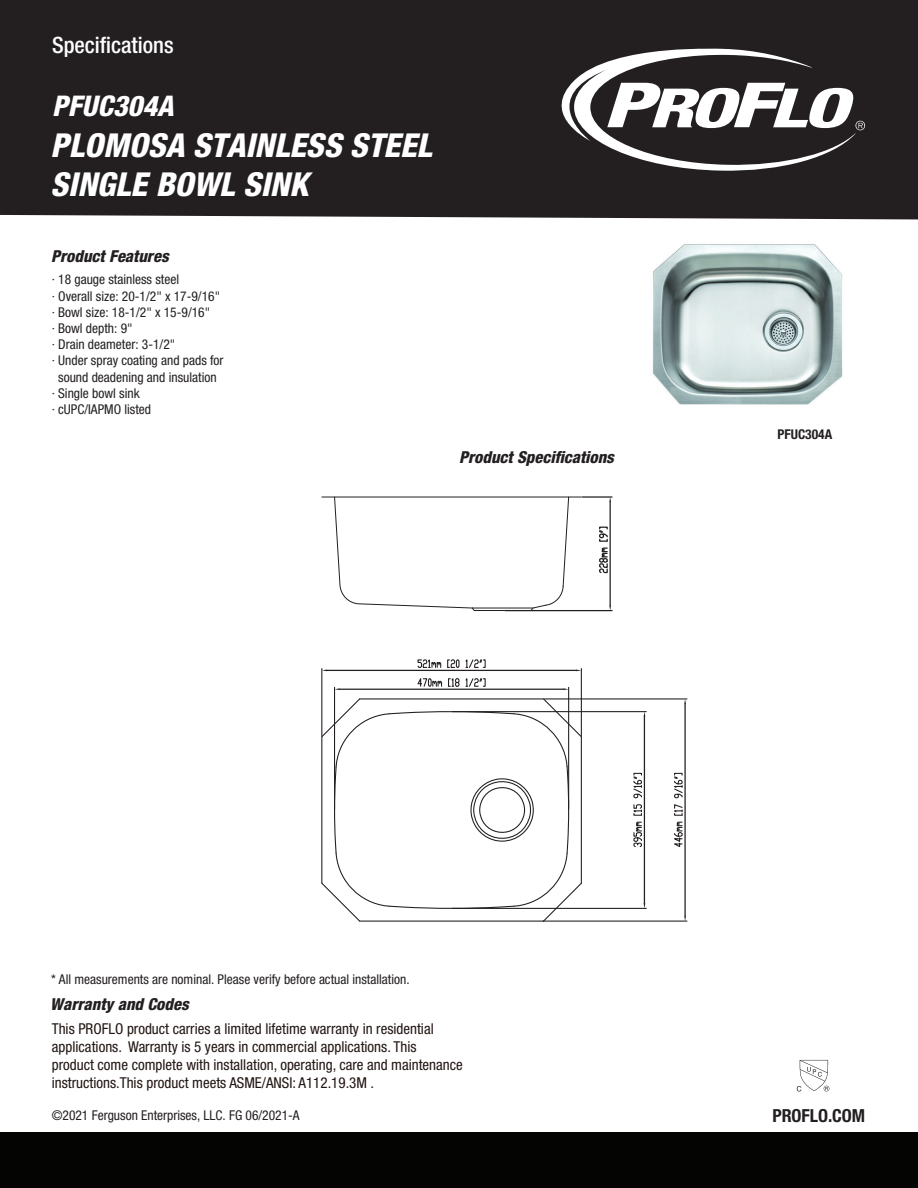
<style>
.page{position:relative;width:918px;height:1188px;background:#fff}
.page>*{position:absolute;margin:0;border:0;box-sizing:border-box;transform-origin:0 0}
.t1{font:italic 800 condensed 33px/39.6px "Helvetica Neue LT Std";color:#fff}
.t2{font:italic 800 condensed 28.5px "Helvetica Neue LT Std";color:#fff}
.t3{font:500 condensed 22.5px "Helvetica Neue LT Std";color:#fff}
.t4{font:700 condensed 18px "Helvetica Neue LT Std";color:#231f20}
.t5{font:italic 800 condensed 16.5px "Helvetica Neue LT Std";color:#231f20}
.t6{font:condensed 15px/18px "Helvetica Neue LT Std";color:#211512}
.t7{font:condensed 13.5px "Helvetica Neue LT Std";color:#231f20}
.t8{font:700 condensed 13.5px "Helvetica Neue LT Std";color:#231f20}
</style>
<div class="page">
<div style="left:0;top:0;width:918px;height:219px;background:#231f20"></div>
<svg style="left:541px;top:42px;width:324px;height:130px"></svg>
<div style="left:0;top:1132px;width:918px;height:56px;background:#040503"></div>
<svg style="left:797px;top:1060px;width:32px;height:32px"></svg>
<img style="left:652px;top:244px;width:191px;height:161px">
<hr style="left:453px;top:908px;width:193px;height:1px;background:#231f20">
<hr style="left:453px;top:711px;width:193px;height:1px;background:#231f20">
<hr style="left:644px;top:717px;width:1px;height:186px;background:#231f20">
<svg style="left:633px;top:773px;width:9px;height:75px"></svg>
<hr style="left:544px;top:698px;width:143px;height:1px;background:#231f20">
<hr style="left:543px;top:921px;width:144px;height:1px;background:#231f20">
<hr style="left:684px;top:704px;width:2px;height:212px;background:#231f20">
<svg style="left:674px;top:773px;width:9px;height:74px"></svg>
<hr style="left:322px;top:497px;width:259px;height:1px;background:#231f20">
<hr style="left:472px;top:608px;width:61px;height:1px;background:#231f20">
<hr style="left:474px;top:610px;width:57px;height:1px;background:#231f20">
<svg style="left:531px;top:497px;width:38px;height:113px"></svg>
<svg style="left:334px;top:497px;width:140px;height:114px"></svg>
<hr style="left:582px;top:496px;width:30px;height:2px;background:#231f20">
<hr style="left:505px;top:610px;width:107px;height:1px;background:#231f20">
<hr style="left:610px;top:502px;width:1px;height:103px;background:#231f20">
<svg style="left:599px;top:527px;width:9px;height:47px"></svg>
<svg style="left:321px;top:697px;width:262px;height:225px"></svg>
<hr style="left:321px;top:669px;width:1px;height:67px;background:#231f20">
<hr style="left:581px;top:669px;width:1px;height:67px;background:#231f20">
<hr style="left:327px;top:670px;width:249px;height:1px;background:#231f20">
<hr style="left:568px;top:687px;width:1px;height:122px;background:#231f20">
<hr style="left:334px;top:687px;width:1px;height:122px;background:#231f20">
<hr style="left:340px;top:689px;width:223px;height:1px;background:#231f20">
<svg style="left:416px;top:659px;width:70px;height:28px"></svg>
<h3 class="t3" style="left:52px;top:32px;width:123px">Specifications</h3>
<h2 class="t2" style="left:52px;top:88px;width:123px">PFUC304A</h2>
<h1 class="t1" style="left:51px;top:125px;width:383px">PLOMOSA STAINLESS STEEL<br>SINGLE BOWL SINK</h1>
<p class="t5" style="left:51px;top:246px;width:119px">Product Features</p>
<p class="t7" style="left:52px;top:272px;width:129px">∙ 18 gauge stainless steel</p>
<p class="t7" style="left:52px;top:288px;width:170px">∙ Overall size: 20-1/2" x 17-9/16"</p>
<p class="t7" style="left:52px;top:304px;width:160px">∙ Bowl size: 18-1/2" x 15-9/16"</p>
<p class="t7" style="left:52px;top:320px;width:82px">∙ Bowl depth: 9"</p>
<p class="t7" style="left:52px;top:337px;width:125px">∙ Drain deameter: 3-1/2"</p>
<p class="t7" style="left:52px;top:353px;width:173px">∙ Under spray coating and pads for</p>
<p class="t7" style="left:58px;top:369px;width:160px">sound deadening and insulation</p>
<p class="t7" style="left:52px;top:385px;width:89px">∙ Single bowl sink</p>
<p class="t7" style="left:52px;top:401px;width:101px">∙ cUPC/IAPMO listed</p>
<p class="t5" style="left:459px;top:446px;width:156px">Product Specifications</p>
<p class="t8" style="left:778px;top:426px;width:56px">PFUC304A</p>
<p class="t7" style="left:51px;top:971px;width:360px">* All measurements are nominal. Please verify before actual installation.</p>
<p class="t5" style="left:50px;top:994px;width:140px">Warranty and Codes</p>
<p class="t6" style="left:52px;top:1019px;width:413px">This PROFLO product carries a limited lifetime warranty in residential applications. Warranty is 5 years in commercial applications. This<br>product come complete with installation, operating, care and maintenance instructions.This product meets ASME/ANSI: A112.19.3M .</p>
<p class="t7" style="left:52px;top:1108px;width:249px">©2021 Ferguson Enterprises, LLC. FG 06/2021-A</p>
<h3 class="t4" style="left:772px;top:1105px;width:94px">PROFLO.COM</h3>
</div>
